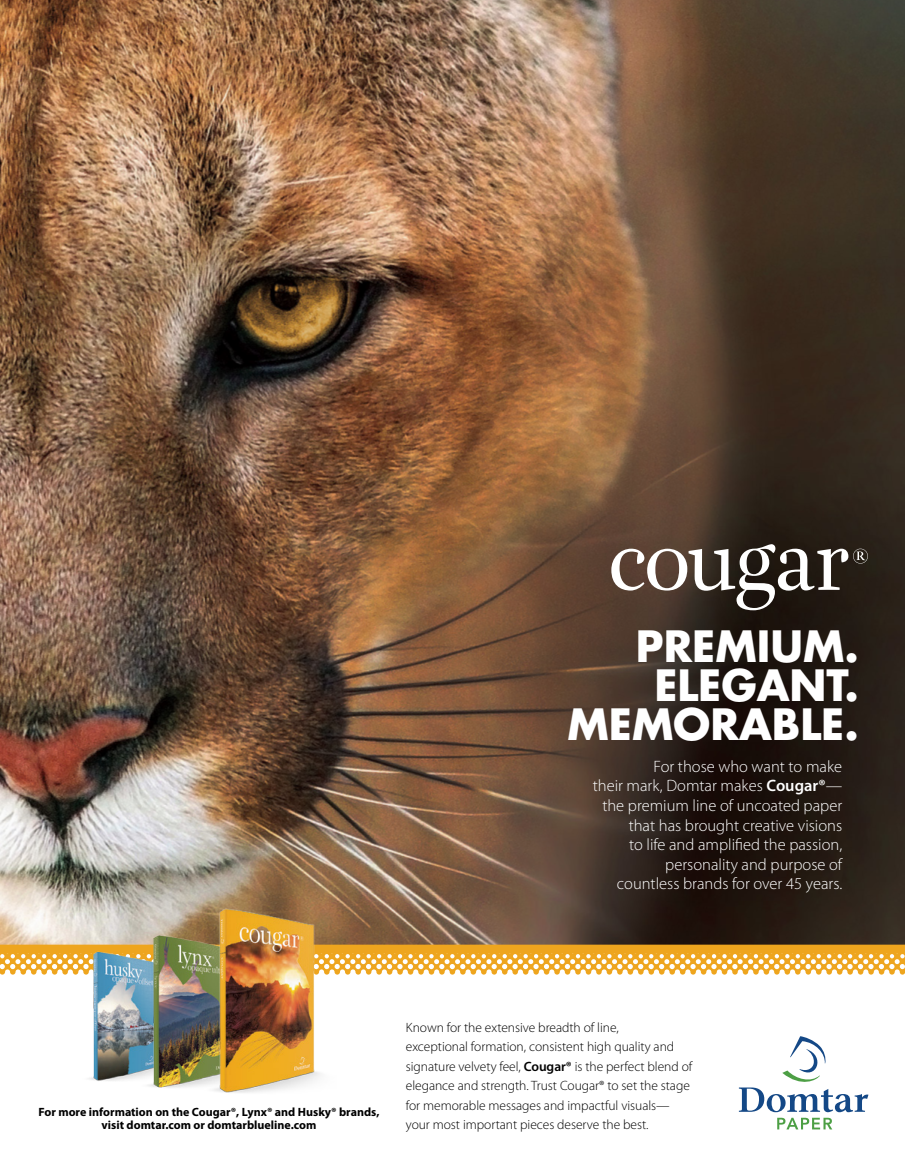
<style>
.page{position:relative;width:905px;height:1175px;background:#fff}
.page>*{position:absolute;margin:0;border:0;box-sizing:border-box;transform-origin:0 0}
.t1{font:700 42px/39px "Futura Std";color:#fff;text-align:right}
.t2{font:300 16.5px/19.5px "Myriad Pro";color:#fff;text-align:right}
.t3{font:300 13.5px/19.5px "Myriad Pro";letter-spacing:-.005em;color:#000}
.t4{font:700 12px/13.5px "Myriad Pro";color:#000;text-align:center}
.s1{font-weight:600}
</style>
<div class="page">
<svg style="left:0;top:953px;width:904px;height:21px;fill:#eea622"></svg>
<div style="left:0;top:896px;width:904px;height:57px;background:#eea51e"></div>
<img style="left:0;top:0;width:904px;height:944px">
<svg style="left:611px;top:544px;width:256px;height:66px"></svg>
<svg style="left:738px;top:1036px;width:130px;height:93px"></svg>
<img style="left:76px;top:951px;width:56px;height:130px">
<img style="left:132px;top:932px;width:63px;height:156px">
<img style="left:195px;top:906px;width:142px;height:187px">
<h1 class="t1" style="left:567px;top:626px;width:293px">PREMIUM.<br>ELEGANT.<br>MEMORABLE.</h1>
<p class="t2" style="left:592px;top:757px;width:251px">For those who want to make<br>their mark, Domtar makes <span class="s1">Cougar®</span>— the premium line of uncoated paper that has brought creative visions<br>to life and amplified the passion, personality and purpose of<br>countless brands for over 45 years.</p>
<p class="t4" style="left:38px;top:1104px;width:342px">For more information on the Cougar®, Lynx® and Husky® brands, visit domtar.com or domtarblueline.com</p>
<p class="t3" style="left:406px;top:1017px;width:288px">Known for the extensive breadth of line,<br>exceptional formation, consistent high quality and signature velvety feel, <span class="s1">Cougar®</span> is the perfect blend of elegance and strength. Trust Cougar® to set the stage for memorable messages and impactful visuals— your most important pieces deserve the best.</p>
</div>
